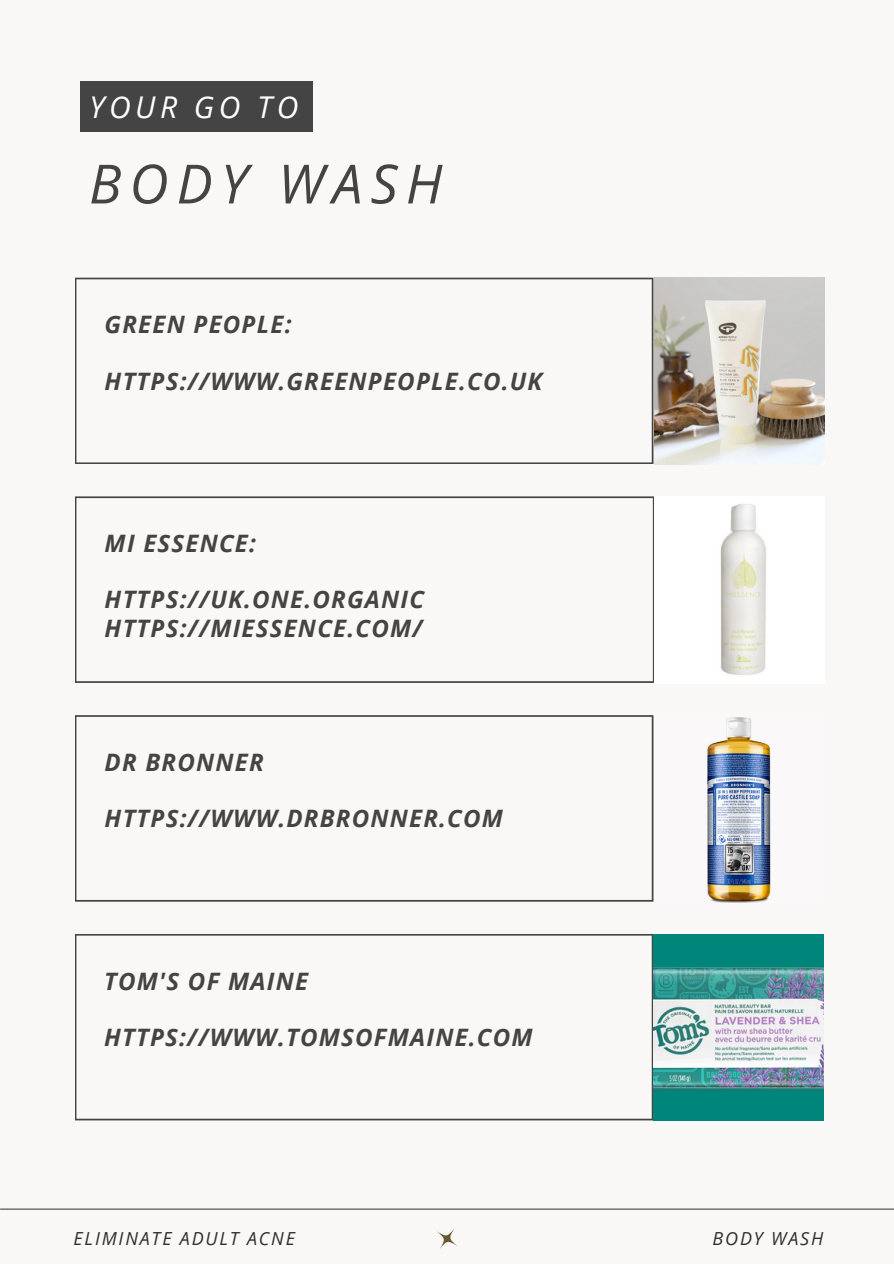
<style>
.page{position:relative;width:894px;height:1264px;background:#fff}
.page>*{position:absolute;margin:0;border:0;box-sizing:border-box;transform-origin:0 0}
.t1{font:italic 54px "Open Sans";letter-spacing:.15em;color:#444}
.t2{font:italic 30px "Open Sans";letter-spacing:.15em;color:#fff}
.t3{font:italic 700 24px "Open Sans";letter-spacing:.05em;color:#444}
.t4{font:italic 18px "Open Sans";letter-spacing:.1em;color:#303030}
</style>
<div class="page">
<div style="left:0;top:0;width:893px;height:1263px;background:#faf8f6"></div>
<svg style="left:75px;top:278px;width:578px;height:186px"></svg>
<svg style="left:75px;top:715px;width:578px;height:186px"></svg>
<svg style="left:75px;top:496px;width:579px;height:187px"></svg>
<svg style="left:75px;top:934px;width:578px;height:186px"></svg>
<img style="left:654px;top:278px;width:170px;height:186px">
<img style="left:707px;top:717px;width:64px;height:185px">
<img style="left:721px;top:504px;width:45px;height:171px">
<img style="left:653px;top:934px;width:170px;height:186px">
<svg style="left:437px;top:1228px;width:20px;height:21px"></svg>
<hr style="left:0;top:1208px;width:893px;height:1px;background:#444">
<div style="left:80px;top:81px;width:232px;height:51px;background:#444"></div>
<p class="t2" style="left:89px;top:86px;width:210px">YOUR GO TO</p>
<p class="t1" style="left:89px;top:146px;width:355px">BODY WASH</p>
<p class="t3" style="left:105px;top:308px;width:188px">GREEN PEOPLE:</p>
<p class="t3" style="left:105px;top:364px;width:439px">HTTPS://WWW.GREENPEOPLE.CO.UK</p>
<p class="t3" style="left:105px;top:526px;width:153px">MI ESSENCE:</p>
<p class="t3" style="left:105px;top:582px;width:321px">HTTPS://UK.ONE.ORGANIC</p>
<p class="t3" style="left:105px;top:611px;width:319px">HTTPS://MIESSENCE.COM/</p>
<p class="t3" style="left:105px;top:745px;width:160px">DR BRONNER</p>
<p class="t3" style="left:105px;top:801px;width:400px">HTTPS://WWW.DRBRONNER.COM</p>
<p class="t3" style="left:104px;top:963px;width:205px">TOM'S OF MAINE</p>
<p class="t3" style="left:104px;top:1020px;width:430px">HTTPS://WWW.TOMSOFMAINE.COM</p>
<p class="t4" style="left:74px;top:1225px;width:223px">ELIMINATE ADULT ACNE</p>
<p class="t4" style="left:712px;top:1225px;width:112px">BODY WASH</p>
</div>
